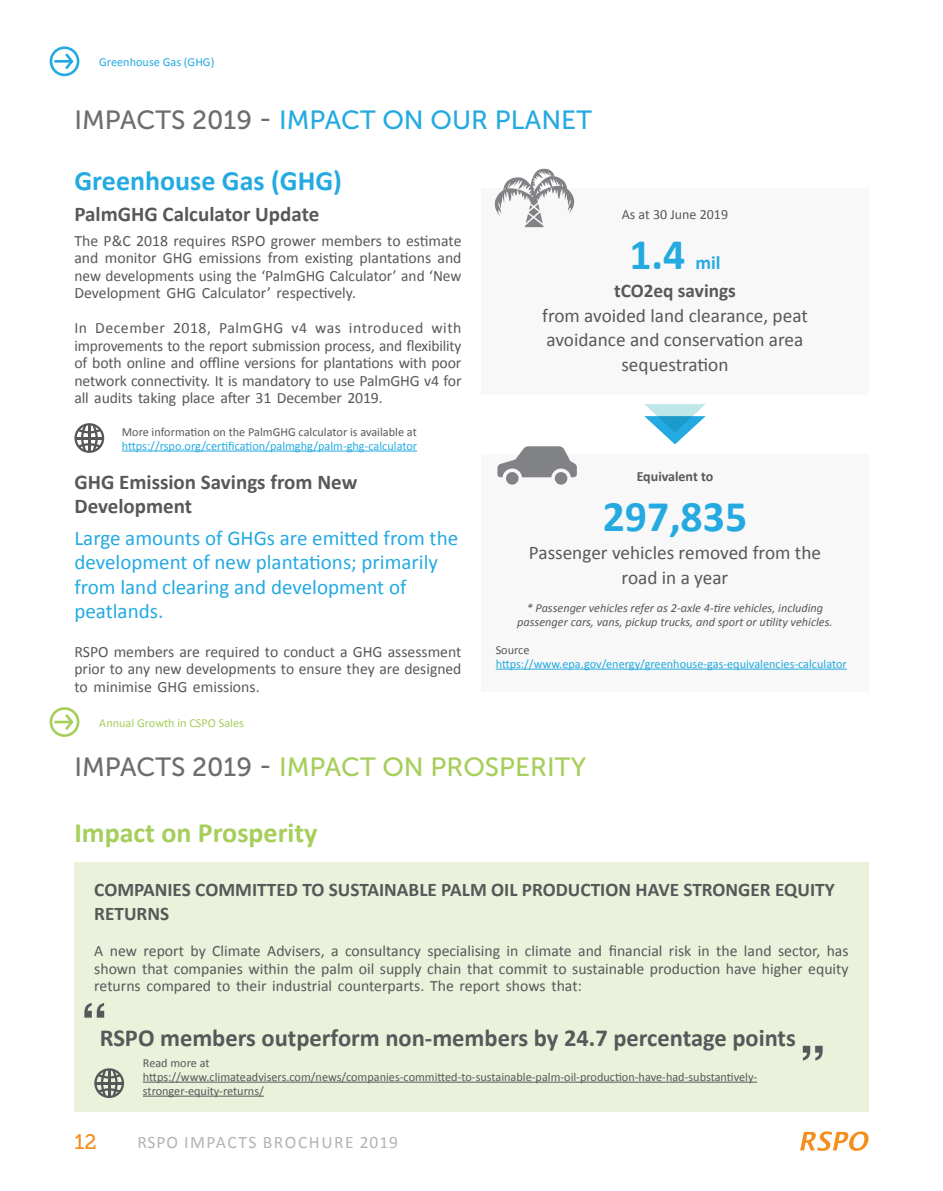
<style>
.page{position:relative;width:943px;height:1191px;background:#fff}
.page>*{position:absolute;margin:0;border:0;box-sizing:border-box;transform-origin:0 0}
.t1{font:700 43.75px "Calibri";color:#24aae1}
.t2{font:700 28px "Calibri";color:#24aae1}
.t3{font:700 28px "Calibri";color:#a6ce5a}
.t4{font:26.25px "Museo Sans 500";color:#a6ce5a}
.t5{font:26.25px "Museo Sans 500";color:#24aae1}
.t6{font:700 24.5px "Calibri";color:#57585a}
.t7{font:21px/24.5px "Calibri";color:#24aae1}
.t8{font:700 21px/24.5px "Calibri";color:#57585a}
.t9{font:21px "Museo Slab 500";color:#f68e1e}
.t10{font:19.25px/24.5px "Calibri";color:#57585a;text-align:center}
.t11{font:700 19.25px/23.1px "Calibri";color:#57585a}
.t12{font:700 19.25px "Calibri";color:#24aae1}
.t13{font:17.5px "Calibri";letter-spacing:.085em;color:#b2b3b7}
.body_text{font:15.75px/17.5px "Calibri";color:#57585a;text-align:justify}
.t14{font:14px "Calibri";color:#57585a}
.t15{font:700 14px "Calibri";color:#57585a}
.t16{font:12.25px/14px "Calibri";color:#24aae1}
.t17{font:12.25px/14px "Calibri";color:#57585a}
.t18{font:italic 12.25px/14px "Calibri";color:#57585a;text-align:center}
.t19{font:12.25px "Calibri";color:#a6ce5a}
.s1{color:#6c6d70}
.s2{color:#57585a}
</style>
<div class="page">
<svg style="left:800px;top:1131px;width:68px;height:19px"></svg>
<div style="left:481px;top:189px;width:387px;height:206px;background:#f7f8f7"></div>
<svg style="left:494px;top:168px;width:81px;height:59px"></svg>
<svg style="left:644px;top:404px;width:61px;height:40px"></svg>
<div style="left:481px;top:454px;width:387px;height:237px;background:#f7f8f7"></div>
<hr style="left:495px;top:668px;width:351px;height:1px;background:#24aae1">
<svg style="left:497px;top:446px;width:80px;height:31px"></svg>
<div style="left:555px;top:472px;width:12px;height:12px;background:#808285;border-radius:50%"></div>
<div style="left:506px;top:472px;width:12px;height:12px;background:#808285;border-radius:50%"></div>
<div style="left:50px;top:46px;width:29px;height:30px;border:3px solid #24aae1;border-radius:50%"></div>
<svg style="left:65px;top:50px;width:10px;height:22px"></svg>
<hr style="left:54px;top:60px;width:18px;height:3px;background:#24aae1">
<div style="left:50px;top:707px;width:29px;height:30px;border:3px solid #a6ce5a;border-radius:50%"></div>
<svg style="left:62px;top:711px;width:13px;height:22px"></svg>
<hr style="left:54px;top:720px;width:18px;height:3px;background:#a6ce5a">
<div style="left:74px;top:862px;width:794px;height:249px;background:#eaf2db"></div>
<hr style="left:143px;top:1081px;width:614px;height:1px;background:#57585a">
<hr style="left:143px;top:1095px;width:121px;height:1px;background:#57585a">
<svg style="left:94px;top:1068px;width:30px;height:30px"></svg>
<svg style="left:84px;top:1003px;width:20px;height:14px"></svg>
<svg style="left:802px;top:1045px;width:20px;height:15px"></svg>
<hr style="left:122px;top:450px;width:295px;height:1px;background:#24aae1">
<svg style="left:74px;top:423px;width:30px;height:30px"></svg>
<p class="t16" style="left:99px;top:55px;width:117px">Greenhouse Gas (GHG)</p>
<p class="t5" style="left:74px;top:105px;width:519px"><span class="s1">IMPACTS 2019 -</span> IMPACT ON OUR PLANET</p>
<p class="t2" style="left:74px;top:161px;width:269px">Greenhouse Gas (GHG)</p>
<p class="t8" style="left:74px;top:202px;width:246px">PalmGHG Calculator Update</p>
<p class="body_text" style="left:74px;top:232px;width:388px">The P&amp;C 2018 requires RSPO grower members to estimate and monitor GHG emissions from existing plantations and new developments using the ‘PalmGHG Calculator’ and ‘New Development GHG Calculator’ respectively.</p>
<p class="body_text" style="left:74px;top:319px;width:388px">In December 2018, PalmGHG v4 was introduced with improvements to the report submission process, and flexibility of both online and offline versions for plantations with poor network connectivity. It is mandatory to use PalmGHG v4 for all audits taking place after 31 December 2019.</p>
<p class="t16" style="left:122px;top:424px;width:297px"><span class="s2">More information on the PalmGHG calculator is available at </span>https://rspo.org/certification/palmghg/palm-ghg-calculator</p>
<p class="t8" style="left:74px;top:469px;width:284px">GHG Emission Savings from New<br>Development</p>
<p class="t7" style="left:74px;top:525px;width:385px">Large amounts of GHGs are emitted from the development of new plantations; primarily from land clearing and development of peatlands.</p>
<p class="body_text" style="left:74px;top:642px;width:388px">RSPO members are required to conduct a GHG assessment prior to any new developments to ensure they are designed to minimise GHG emissions.</p>
<p class="t14" style="left:622px;top:206px;width:108px">As at 30 June 2019</p>
<p class="t1" style="left:629px;top:223px;width:58px">1.4</p>
<p class="t12" style="left:695px;top:248px;width:27px">mil</p>
<p class="t11" style="left:614px;top:279px;width:123px">tCO2eq savings</p>
<p class="t10" style="left:542px;top:303px;width:267px">from avoided land clearance, peat avoidance and conservation area sequestration</p>
<p class="t15" style="left:636px;top:467px;width:78px">Equivalent to</p>
<p class="t1" style="left:602px;top:485px;width:146px">297,835</p>
<p class="t10" style="left:529px;top:541px;width:293px">Passenger vehicles removed from the road in a year</p>
<p class="t18" style="left:517px;top:600px;width:317px">* Passenger vehicles refer as 2-axle 4-tire vehicles, including passenger cars, vans, pickup trucks, and sport or utility vehicles.</p>
<p class="t17" style="left:495px;top:642px;width:35px">Source</p>
<p class="t16" style="left:495px;top:656px;width:353px">https://www.epa.gov/energy/greenhouse-gas-equivalencies-calculator</p>
<p class="t19" style="left:99px;top:715px;width:146px">Annual Growth in CSPO Sales</p>
<p class="t4" style="left:74px;top:753px;width:513px"><span class="s1">IMPACTS 2019 -</span> IMPACT ON PROSPERITY</p>
<p class="t3" style="left:74px;top:813px;width:244px">Impact on Prosperity</p>
<p class="t11" style="left:94px;top:878px;width:742px">COMPANIES COMMITTED TO SUSTAINABLE PALM OIL PRODUCTION HAVE STRONGER EQUITY<br>RETURNS</p>
<p class="body_text" style="left:94px;top:942px;width:756px">A new report by Climate Advisers, a consultancy specialising in climate and financial risk in the land sector, has shown that companies within the palm oil supply chain that commit to sustainable production have higher equity returns compared to their industrial counterparts. The report shows that:</p>
<p class="t6" style="left:100px;top:1020px;width:697px">RSPO members outperform non-members by 24.7 percentage points</p>
<p class="t17" style="left:143px;top:1055px;width:68px">Read more at</p>
<p class="t17" style="left:143px;top:1069px;width:615px">https://www.climateadvisers.com/news/companies-committed-to-sustainable-palm-oil-production-have-had-substantively&shy;stronger-equity-returns/</p>
<h3 class="t9" style="left:74px;top:1130px;width:24px">12</h3>
<p class="t13" style="left:137px;top:1130px;width:262px">RSPO IMPACTS BROCHURE 2019</p>
</div>
